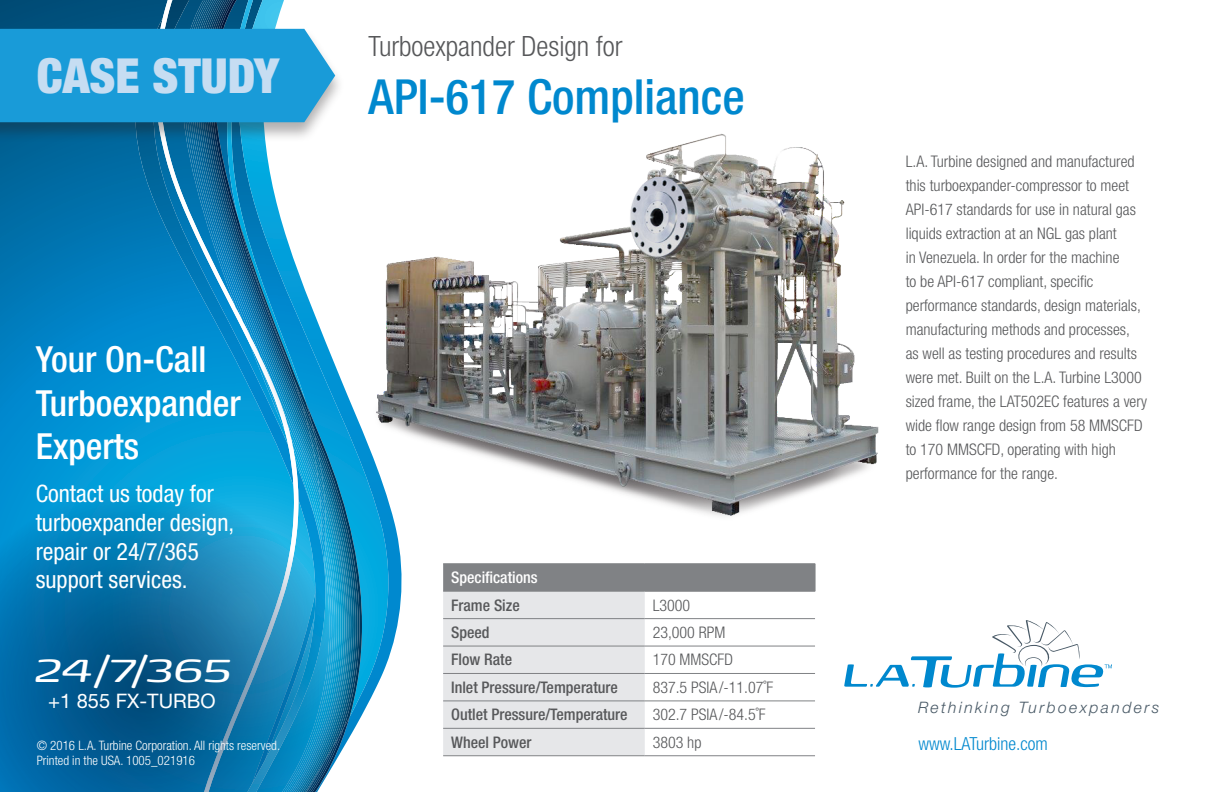
<style>
.page{position:relative;width:1224px;height:792px;background:#fff}
.page>*{position:absolute;margin:0;border:0;box-sizing:border-box;transform-origin:0 0}
.t1{font:500 condensed 48.4px "Helvetica Neue LT Std";color:#0088ce}
.t2{font:900 condensed 48.4px "Helvetica Neue LT Std";color:#c6ddf2}
.t3{font:italic 40px "FP Head Pro";color:#fff}
.t4{font:500 condensed 36px/43.2px "Helvetica Neue LT Std";color:#fff}
.t5{font:300 condensed 28px "Helvetica Neue LT Std";color:#57585a}
.t6{font:condensed 24px/28.8px "Helvetica Neue LT Std";color:#fff}
.t7{font:20px "Helvetica Neue LT Std";color:#fff}
.LAT_Contact_info{font:300 condensed 18px "Helvetica Neue LT Std";color:#0088ce}
.t8{font:300 condensed 16px/24px "Helvetica Neue LT Std";color:#57585a}
.t9{font:500 condensed 16px "Helvetica Neue LT Std";color:#57585a}
.t10{font:500 condensed 16px "Helvetica Neue LT Std";color:#fff}
.t11{font:italic 300 15.8px "Helvetica Neue LT Std";letter-spacing:.15em;color:#475865}
.LAT_Legal{font:300 condensed 13px/15px "Helvetica Neue LT Std";color:#fff}
</style>
<div class="page">
<svg style="left:362px;top:543px;width:40px;height:172px"></svg>
<svg style="left:0;top:0;width:360px;height:792px;background:#1385bc"></svg>
<img style="left:297px;top:78px;width:582px;height:465px">
<hr style="left:443px;top:563px;width:202px;height:1px;background:#808285">
<hr style="left:645px;top:563px;width:170px;height:1px;background:#808285">
<svg style="left:443px;top:564px;width:373px;height:191px"></svg>
<hr style="left:443px;top:591px;width:202px;height:1px;background:#808285">
<hr style="left:645px;top:591px;width:170px;height:1px;background:#808285">
<hr style="left:443px;top:618px;width:202px;height:1px;background:#808285">
<hr style="left:645px;top:618px;width:170px;height:1px;background:#808285">
<hr style="left:443px;top:646px;width:202px;height:1px;background:#808285">
<hr style="left:645px;top:646px;width:170px;height:1px;background:#808285">
<hr style="left:443px;top:673px;width:202px;height:1px;background:#808285">
<hr style="left:645px;top:673px;width:170px;height:1px;background:#808285">
<hr style="left:443px;top:701px;width:202px;height:1px;background:#808285">
<hr style="left:645px;top:701px;width:170px;height:1px;background:#808285">
<hr style="left:443px;top:728px;width:202px;height:1px;background:#808285">
<hr style="left:645px;top:728px;width:170px;height:1px;background:#808285">
<hr style="left:443px;top:755px;width:202px;height:1px;background:#808285">
<hr style="left:645px;top:755px;width:170px;height:1px;background:#808285">
<svg style="left:844px;top:620px;width:268px;height:68px"></svg>
<p class="t2" style="left:37px;top:46px;width:244px">CASE STUDY</p>
<p class="t5" style="left:369px;top:30px;width:255px">Turboexpander Design for</p>
<p class="t1" style="left:369px;top:68px;width:378px">API-617 Compliance</p>
<p class="t4" style="left:36px;top:338px;width:207px">Your On-Call<br>Turboexpander<br>Experts</p>
<p class="t6" style="left:36px;top:479px;width:200px">Contact us today for turboexpander design, repair or 24/7/365 support services.</p>
<p class="t3" style="left:34px;top:643px;width:198px">24/7/365</p>
<p class="t7" style="left:48px;top:689px;width:169px">+1 855 FX-TURBO</p>
<p class="LAT_Legal" style="left:37px;top:737px;width:245px">© 2016 L.A. Turbine Corporation. All rights reserved.<br>Printed in the USA. 1005_021916</p>
<p class="t10" style="left:451px;top:568px;width:88px">Specifications</p>
<p class="t9" style="left:451px;top:595px;width:70px">Frame Size</p>
<p class="t8" style="left:653px;top:593px;width:39px">L3000</p>
<p class="t9" style="left:451px;top:623px;width:40px">Speed</p>
<p class="t8" style="left:653px;top:620px;width:74px">23,000 RPM</p>
<p class="t9" style="left:451px;top:650px;width:62px">Flow Rate</p>
<p class="t8" style="left:653px;top:648px;width:82px">170 MMSCFD</p>
<p class="t9" style="left:451px;top:678px;width:168px">Inlet Pressure/Temperature</p>
<p class="t8" style="left:653px;top:675px;width:122px">837.5 PSIA/-11.07˚F</p>
<p class="t9" style="left:451px;top:705px;width:178px">Outlet Pressure/Temperature</p>
<p class="t8" style="left:653px;top:703px;width:114px">302.7 PSIA/-84.5˚F</p>
<p class="t9" style="left:451px;top:733px;width:82px">Wheel Power</p>
<p class="t8" style="left:653px;top:730px;width:50px">3803 hp</p>
<p class="t8" style="left:906px;top:149px;width:243px">L.A. Turbine designed and manufactured this turboexpander-compressor to meet API-617 standards for use in natural gas liquids extraction at an NGL gas plant<br>in Venezuela. In order for the machine<br>to be API-617 compliant, specific performance standards, design materials, manufacturing methods and processes,<br>as well as testing procedures and results were met. Built on the L.A. Turbine L3000 sized frame, the LAT502EC features a very wide flow range design from 58 MMSCFD to 170 MMSCFD, operating with high performance for the range.</p>
<p class="t11" style="left:918px;top:698px;width:243px">Rethinking Turboexpanders</p>
<p class="LAT_Contact_info" style="left:918px;top:733px;width:131px">www.LATurbine.com</p>
</div>
